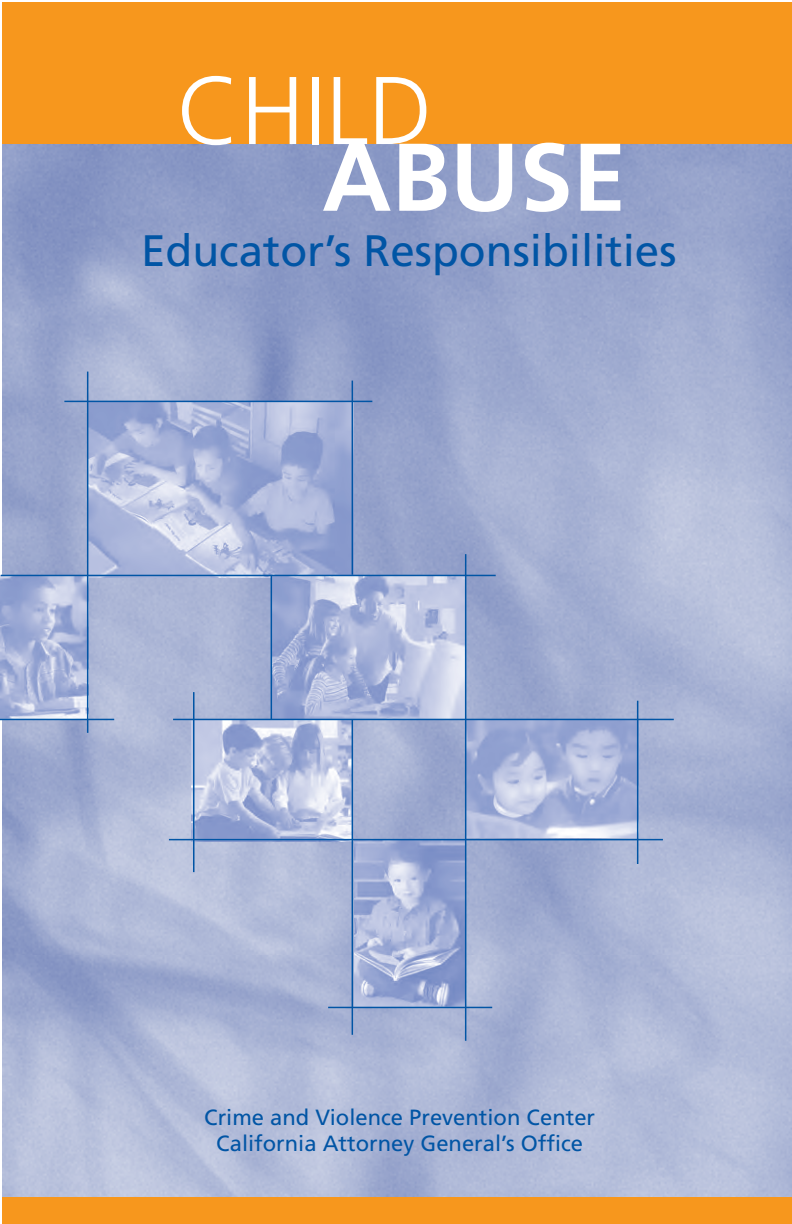
<style>
.page{position:relative;width:792px;height:1224px;background:#fff}
.page>*{position:absolute;margin:0;border:0;box-sizing:border-box;transform-origin:0 0}
.t1{font:300 96px "Frutiger";color:#fff}
.t2{font:700 96px "Frutiger";color:#fff}
.t3{font:44px "Frutiger";color:#0155a5}
.t4{font:22px "Frutiger";color:#0155a5}
</style>
<div class="page">
<img style="left:2px;top:144px;width:790px;height:269px">
<img style="left:2px;top:413px;width:790px;height:272px">
<img style="left:2px;top:685px;width:790px;height:270px">
<img style="left:2px;top:955px;width:790px;height:242px">
<div style="left:2px;top:3px;width:790px;height:141px;background:#f7971d"></div>
<div style="left:2px;top:1197px;width:790px;height:27px;background:#f7971d"></div>
<img style="left:192px;top:720px;width:160px;height:122px">
<img style="left:89px;top:402px;width:264px;height:175px">
<img style="left:1px;top:576px;width:86px;height:143px">
<img style="left:355px;top:840px;width:109px;height:167px">
<img style="left:467px;top:720px;width:170px;height:118px">
<img style="left:272px;top:577px;width:193px;height:142px">
<hr style="left:173px;top:719px;width:501px;height:1px;background:#0155a5">
<hr style="left:169px;top:839px;width:494px;height:1px;background:#0155a5">
<hr style="left:328px;top:1007px;width:164px;height:1px;background:#0155a5">
<hr style="left:0;top:719px;width:114px;height:1px;background:#0155a5">
<hr style="left:1px;top:575px;width:495px;height:1px;background:#0155a5">
<hr style="left:64px;top:401px;width:308px;height:1px;background:#0155a5">
<hr style="left:87px;top:372px;width:1px;height:361px;background:#0155a5">
<hr style="left:352px;top:381px;width:1px;height:194px;background:#0155a5">
<hr style="left:465px;top:554px;width:1px;height:487px;background:#0155a5">
<hr style="left:271px;top:575px;width:1px;height:145px;background:#0155a5">
<hr style="left:193px;top:692px;width:2px;height:180px;background:#0155a5">
<hr style="left:352px;top:719px;width:1px;height:316px;background:#0155a5">
<hr style="left:637px;top:701px;width:1px;height:163px;background:#0155a5">
<p class="t1" style="left:177px;top:57px;width:258px">CHILD</p>
<p class="t2" style="left:322px;top:121px;width:306px">ABUSE</p>
<p class="t3" style="left:141px;top:225px;width:537px">Educator’s Responsibilities</p>
<p class="t4" style="left:204px;top:1104px;width:392px">Crime and Violence Prevention Center</p>
<p class="t4" style="left:216px;top:1131px;width:368px">California Attorney General’s Office</p>
</div>
